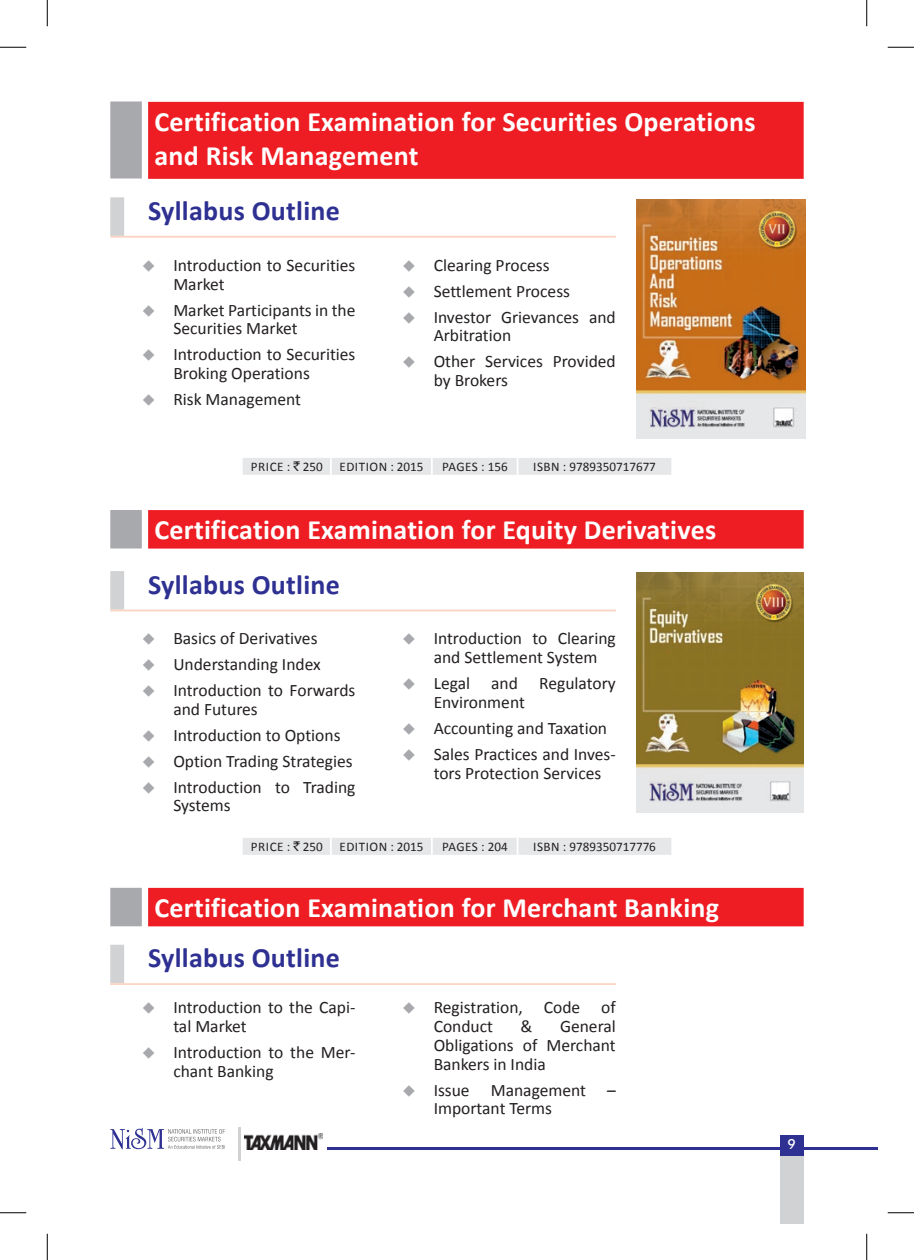
<style>
.page{position:relative;width:914px;height:1260px;background:#fff}
.page>*{position:absolute;margin:0;border:0;box-sizing:border-box;transform-origin:0 0}
.t1{font:700 28px/33.6px "Calibri";letter-spacing:.01em;color:#fff}
.t2{font:700 28px "Calibri";letter-spacing:.01em;color:#2e3092}
.t3{font:17.5px/18.9px "Calibri";color:#231f20}
.t4{font:500 14px "Futura BT";color:#fff}
.t5{font:13.12px "Calibri";color:#231f20}
.t6{font:13.12px "Calibri";letter-spacing:.04em;color:#231f20}
.s1{color:#a8a9ad}
.s2{font-family:"Rupee Foradian"}
</style>
<div class="page">
<hr style="left:327px;top:1147px;width:550px;height:3px;background:#2e3092">
<div style="left:779px;top:1135px;width:24px;height:88px;background:#d1d2d4"></div>
<hr style="left:238px;top:1128px;width:2px;height:33px;background:#d1d2d4">
<div style="left:779px;top:1135px;width:24px;height:20px;background:#2e3092"></div>
<svg style="left:110px;top:1128px;width:115px;height:21px"></svg>
<img style="left:245px;top:1134px;width:77px;height:16px">
<div style="left:110px;top:102px;width:32px;height:76px;background:#a8a9ad"></div>
<div style="left:148px;top:102px;width:655px;height:77px;background:#ee1d23"></div>
<div style="left:110px;top:197px;width:14px;height:39px;background:#d1d2d4"></div>
<hr style="left:110px;top:236px;width:506px;height:2px;background:#fcd2c0">
<img style="left:637px;top:199px;width:168px;height:240px">
<div style="left:243px;top:458px;width:428px;height:17px;background:#e6e7e9"></div>
<div style="left:110px;top:510px;width:32px;height:39px;background:#a8a9ad"></div>
<div style="left:148px;top:510px;width:655px;height:39px;background:#ee1d23"></div>
<div style="left:110px;top:571px;width:14px;height:39px;background:#d1d2d4"></div>
<hr style="left:110px;top:610px;width:506px;height:1px;background:#fcd2c0">
<img style="left:637px;top:573px;width:166px;height:240px">
<div style="left:243px;top:838px;width:428px;height:17px;background:#e6e7e9"></div>
<div style="left:110px;top:888px;width:32px;height:38px;background:#a8a9ad"></div>
<div style="left:148px;top:888px;width:655px;height:38px;background:#ee1d23"></div>
<div style="left:110px;top:945px;width:14px;height:38px;background:#d1d2d4"></div>
<hr style="left:110px;top:983px;width:506px;height:2px;background:#fcd2c0">
<svg style="left:0;top:47px;width:26px;height:1px"></svg>
<svg style="left:887px;top:47px;width:27px;height:1px"></svg>
<svg style="left:0;top:1212px;width:26px;height:1px"></svg>
<svg style="left:887px;top:1212px;width:27px;height:1px"></svg>
<svg style="left:47px;top:0;width:1px;height:26px"></svg>
<svg style="left:47px;top:1234px;width:1px;height:26px"></svg>
<svg style="left:866px;top:0;width:1px;height:26px"></svg>
<svg style="left:866px;top:1234px;width:1px;height:26px"></svg>
<h1 class="t1" style="left:154px;top:105px;width:602px">Certification Examination for Securities Operations and Risk Management</h1>
<h1 class="t2" style="left:148px;top:193px;width:193px">Syllabus Outline</h1>
<p class="t3" style="left:173px;top:256px;width:184px;text-indent:-32px"><span class="s1">◆</span> Introduction to Securities<br>Market</p>
<p class="t3" style="left:173px;top:300px;width:184px;text-indent:-32px"><span class="s1">◆</span> Market Participants in the<br>Securities Market</p>
<p class="t3" style="left:173px;top:345px;width:184px;text-indent:-32px"><span class="s1">◆</span> Introduction to Securities<br>Broking Operations</p>
<p class="t3" style="left:142px;top:390px;width:161px"><span class="s1">◆</span> Risk Management</p>
<p class="t3" style="left:402px;top:256px;width:149px"><span class="s1">◆</span> Clearing Process</p>
<p class="t3" style="left:402px;top:281px;width:169px"><span class="s1">◆</span> Settlement Process</p>
<p class="t3" style="left:433px;top:307px;width:184px;text-indent:-32px"><span class="s1">◆</span> Investor Grievances and<br>Arbitration</p>
<p class="t3" style="left:433px;top:352px;width:184px;text-indent:-32px"><span class="s1">◆</span> Other Services Provided by Brokers</p>
<p class="t6" style="left:251px;top:459px;width:73px">PRICE : <span class="s2">`</span> 250</p>
<p class="t6" style="left:339px;top:459px;width:86px">eDITION : 2015</p>
<p class="t5" style="left:442px;top:459px;width:67px">pAGES : 156</p>
<p class="t5" style="left:533px;top:459px;width:124px">ISBN : 9789350717677</p>
<h1 class="t1" style="left:154px;top:513px;width:563px">Certification Examination for Equity Derivatives</h1>
<h1 class="t2" style="left:148px;top:567px;width:193px">Syllabus Outline</h1>
<p class="t3" style="left:142px;top:629px;width:177px"><span class="s1">◆</span> Basics of Derivatives</p>
<p class="t3" style="left:142px;top:655px;width:180px"><span class="s1">◆</span> Understanding Index</p>
<p class="t3" style="left:173px;top:681px;width:184px;text-indent:-32px"><span class="s1">◆</span> Introduction to Forwards and Futures</p>
<p class="t3" style="left:142px;top:726px;width:200px"><span class="s1">◆</span> Introduction to Options</p>
<p class="t3" style="left:142px;top:751px;width:212px"><span class="s1">◆</span> Option Trading Strategies</p>
<p class="t3" style="left:173px;top:777px;width:184px;text-indent:-32px"><span class="s1">◆</span> Introduction to Trading<br>Systems</p>
<p class="t3" style="left:433px;top:629px;width:184px;text-indent:-32px"><span class="s1">◆</span> Introduction to Clearing and Settlement System</p>
<p class="t3" style="left:433px;top:674px;width:184px;text-indent:-32px"><span class="s1">◆</span> Legal and Regulatory<br>Environment</p>
<p class="t3" style="left:402px;top:719px;width:206px"><span class="s1">◆</span> Accounting and Taxation</p>
<p class="t3" style="left:433px;top:744px;width:184px;text-indent:-32px"><span class="s1">◆</span> Sales Practices and Inves&shy;tors Protection Services</p>
<p class="t6" style="left:251px;top:839px;width:73px">PRICE : <span class="s2">`</span> 250</p>
<p class="t6" style="left:339px;top:839px;width:86px">eDITION : 2015</p>
<p class="t5" style="left:442px;top:839px;width:67px">pAGES : 204</p>
<p class="t5" style="left:533px;top:839px;width:124px">ISBN : 9789350717776</p>
<h1 class="t1" style="left:154px;top:891px;width:566px">Certification Examination for Merchant Banking</h1>
<h1 class="t2" style="left:148px;top:940px;width:193px">Syllabus Outline</h1>
<p class="t3" style="left:173px;top:998px;width:184px;text-indent:-32px"><span class="s1">◆</span> Introduction to the Capi&shy;tal Market</p>
<p class="t3" style="left:173px;top:1043px;width:184px;text-indent:-32px"><span class="s1">◆</span> Introduction to the Mer&shy;chant Banking</p>
<p class="t3" style="left:433px;top:998px;width:184px;text-indent:-32px"><span class="s1">◆</span> Registration, Code of<br>Conduct</p>
<p class="t3" style="left:433px;top:1017px;width:184px;text-align:justify;text-indent:126px">General Obligations of Merchant Bankers in India</p>
<p class="t3" style="left:433px;top:1080px;width:184px;text-indent:-32px"><span class="s1">◆</span> Issue Management –<br>Important Terms</p>
<p class="t3" style="left:520px;top:1017px;width:13px">&amp;</p>
<p class="t4" style="left:787px;top:1136px;width:10px">9</p>
</div>
